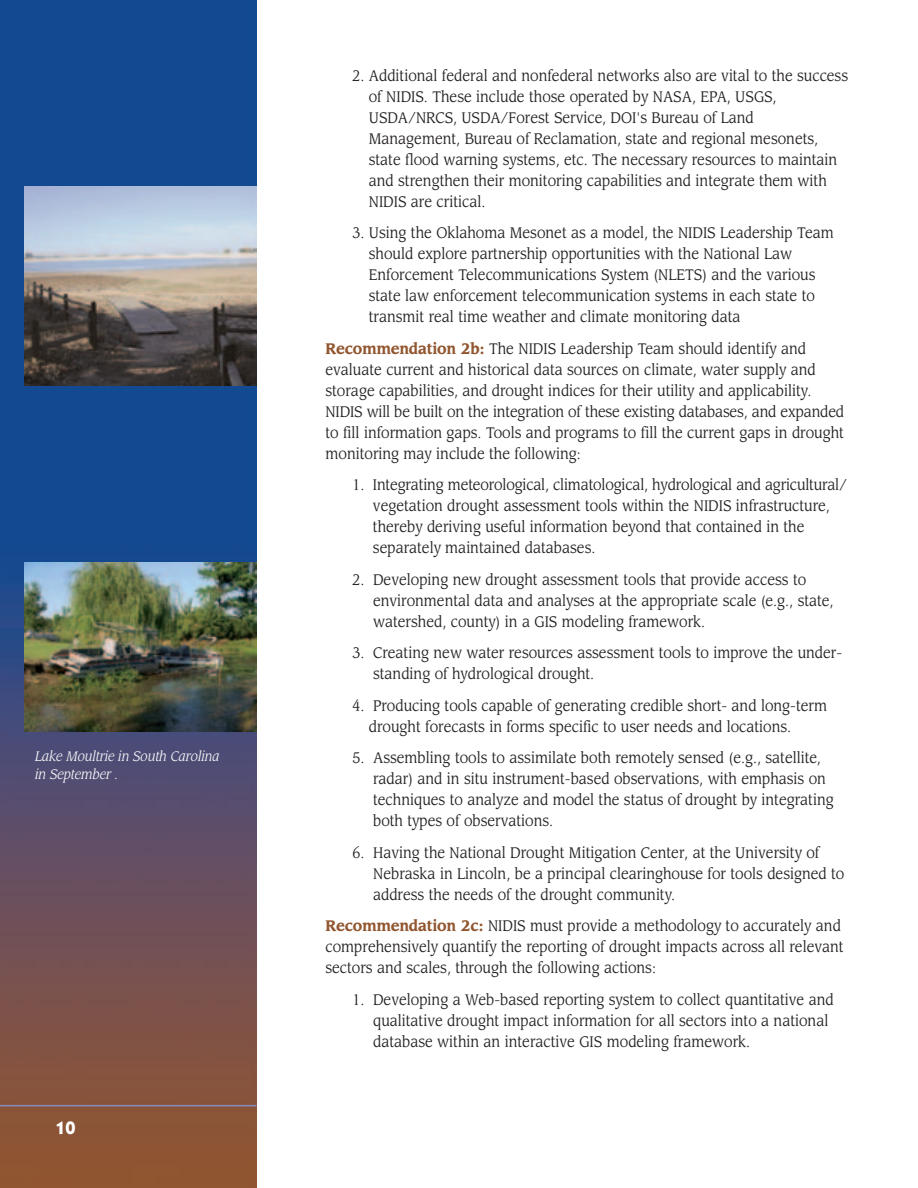
<style>
.page{position:relative;width:918px;height:1188px;background:#fff}
.page>*{position:absolute;margin:0;border:0;box-sizing:border-box;transform-origin:0 0}
.t1{font:700 18px "Kabel IT Cby BT";color:#fff}
.t2{font:15px/21px "Leawood";color:#231f20;scale:.9 1}
.t3{font:italic 13.5px/18px "Leawood";color:#fff;scale:.9 1}
.s1{font-weight:700;color:#91562f}
</style>
<div class="page">
<img style="left:0;top:0;width:256px;height:1188px">
<hr style="left:0;top:1105px;width:256px;height:1px;background:#848cbb">
<img style="left:24px;top:187px;width:232px;height:198px">
<img style="left:24px;top:563px;width:232px;height:169px">
<p class="t3" style="left:35px;top:748px;width:206px">Lake Moultrie in South Carolina in September .</p>
<p class="t1" style="left:56px;top:1121px;width:22px">10</p>
<p class="t2" style="left:369px;top:67px;width:534px;text-indent:-16px">2. Additional federal and nonfederal networks also are vital to the success of NIDIS. These include those operated by NASA, EPA, USGS, USDA/NRCS, USDA/Forest Service, DOI's Bureau of Land Management, Bureau of Reclamation, state and regional mesonets, state flood warning systems, etc. The necessary resources to maintain and strengthen their monitoring capabilities and integrate them with NIDIS are critical.</p>
<p class="t2" style="left:369px;top:224px;width:518px;text-indent:-16px">3. Using the Oklahoma Mesonet as a model, the NIDIS Leadership Team should explore partnership opportunities with the National Law Enforcement Telecommunications System (NLETS) and the various state law enforcement telecommunication systems in each state to transmit real time weather and climate monitoring data</p>
<p class="t2" style="left:326px;top:340px;width:578px"><span class="s1">Recommendation 2b:</span> The NIDIS Leadership Team should identify and evaluate current and historical data sources on climate, water supply and storage capabilities, and drought indices for their utility and applicability.<br>NIDIS will be built on the integration of these existing databases, and expanded to fill information gaps. Tools and programs to fill the current gaps in drought monitoring may include the following:</p>
<p class="t2" style="left:373px;top:476px;width:528px;text-indent:-20px">1. Integrating meteorological, climatological, hydrological and agricultural/ vegetation drought assessment tools within the NIDIS infrastructure, thereby deriving useful information beyond that contained in the separately maintained databases.</p>
<p class="t2" style="left:373px;top:571px;width:513px;text-indent:-21px">2. Developing new drought assessment tools that provide access to environmental data and analyses at the appropriate scale (e.g., state, watershed, county) in a GIS modeling framework.</p>
<p class="t2" style="left:373px;top:644px;width:523px;text-indent:-21px">3. Creating new water resources assessment tools to improve the under&shy;standing of hydrological drought.</p>
<p class="t2" style="left:369px;top:697px;width:511px;text-indent:-16px">4. Producing tools capable of generating credible short- and long-term drought forecasts in forms specific to user needs and locations.</p>
<p class="t2" style="left:373px;top:749px;width:513px;text-indent:-21px">5. Assembling tools to assimilate both remotely sensed (e.g., satellite, radar) and in situ instrument-based observations, with emphasis on techniques to analyze and model the status of drought by integrating both types of observations.</p>
<p class="t2" style="left:373px;top:844px;width:525px;text-indent:-21px">6. Having the National Drought Mitigation Center, at the University of<br>Nebraska in Lincoln, be a principal clearinghouse for tools designed to address the needs of the drought community.</p>
<p class="t2" style="left:326px;top:917px;width:577px"><span class="s1">Recommendation 2c:</span> NIDIS must provide a methodology to accurately and comprehensively quantify the reporting of drought impacts across all relevant sectors and scales, through the following actions:</p>
<p class="t2" style="left:373px;top:991px;width:513px;text-indent:-21px">1. Developing a Web-based reporting system to collect quantitative and qualitative drought impact information for all sectors into a national database within an interactive GIS modeling framework.</p>
</div>
